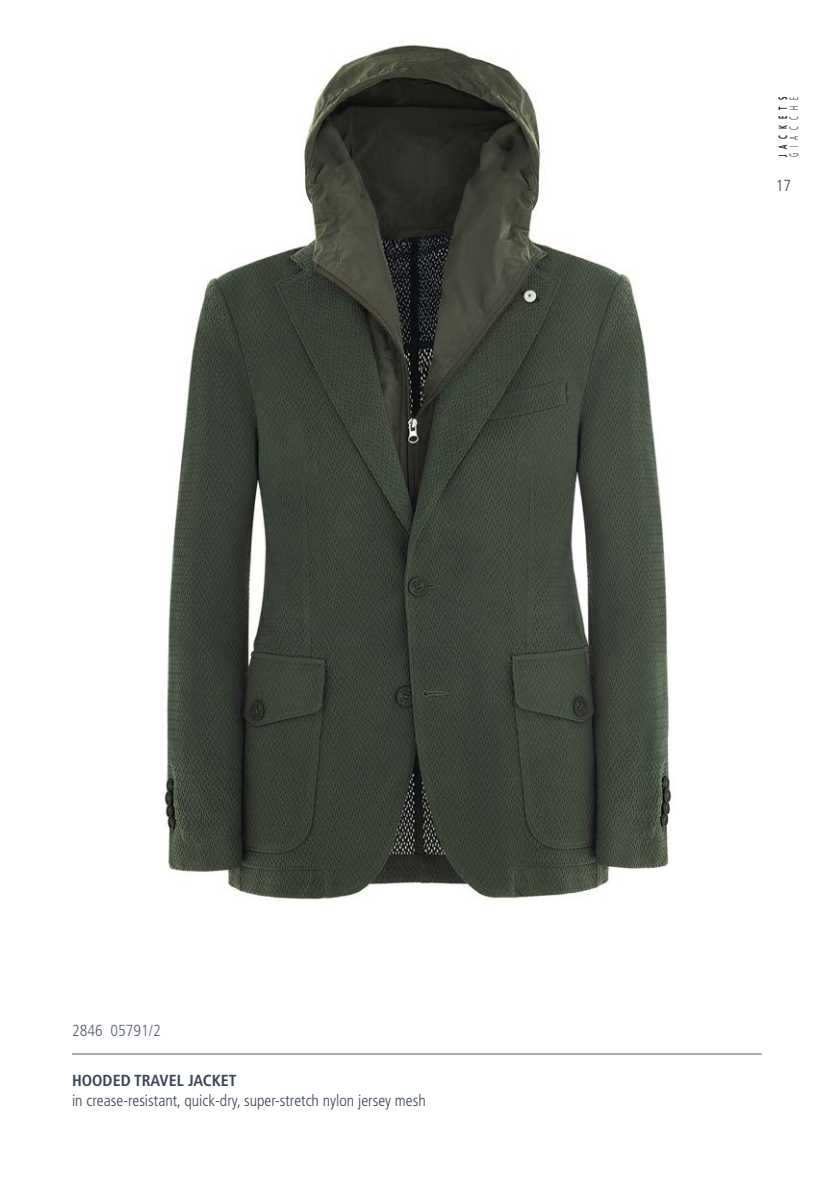
<style>
.page{position:relative;width:834px;height:1191px;background:#fff}
.page>*{position:absolute;margin:0;border:0;box-sizing:border-box;transform-origin:0 0}
.t1{font:300 condensed 16px "Frutiger LT Std";color:#394656}
.t2{font:700 condensed 16px "Frutiger LT Std";color:#394656}
.t3{font:300 condensed 16px "Frutiger LT Std";color:#56616f}
.t4{font:700 12px "Frutiger";letter-spacing:1em;color:#231f20;scale:.5 1}
.t5{font:300 12px "Frutiger";letter-spacing:1em;color:#231f20;scale:.5 1}
</style>
<div class="page">
<hr style="left:72px;top:1053px;width:689px;height:1px;background:#57585a">
<img style="left:164px;top:44px;width:508px;height:856px">
<p class="t3" style="left:72px;top:1021px;width:90px">2846 05791/2</p>
<p class="t2" style="left:72px;top:1071px;width:166px">HOODED TRAVEL JACKET</p>
<p class="t1" style="left:72px;top:1091px;width:355px">in crease-resistant, quick-dry, super-stretch nylon jersey mesh</p>
<p class="t4" style="left:775px;top:157px;width:122px;rotate:-90deg">JACKETS</p>
<p class="t5" style="left:787px;top:157px;width:123px;rotate:-90deg">GIACCHE</p>
<p class="t1" style="left:775px;top:176px;width:17px">17</p>
</div>
